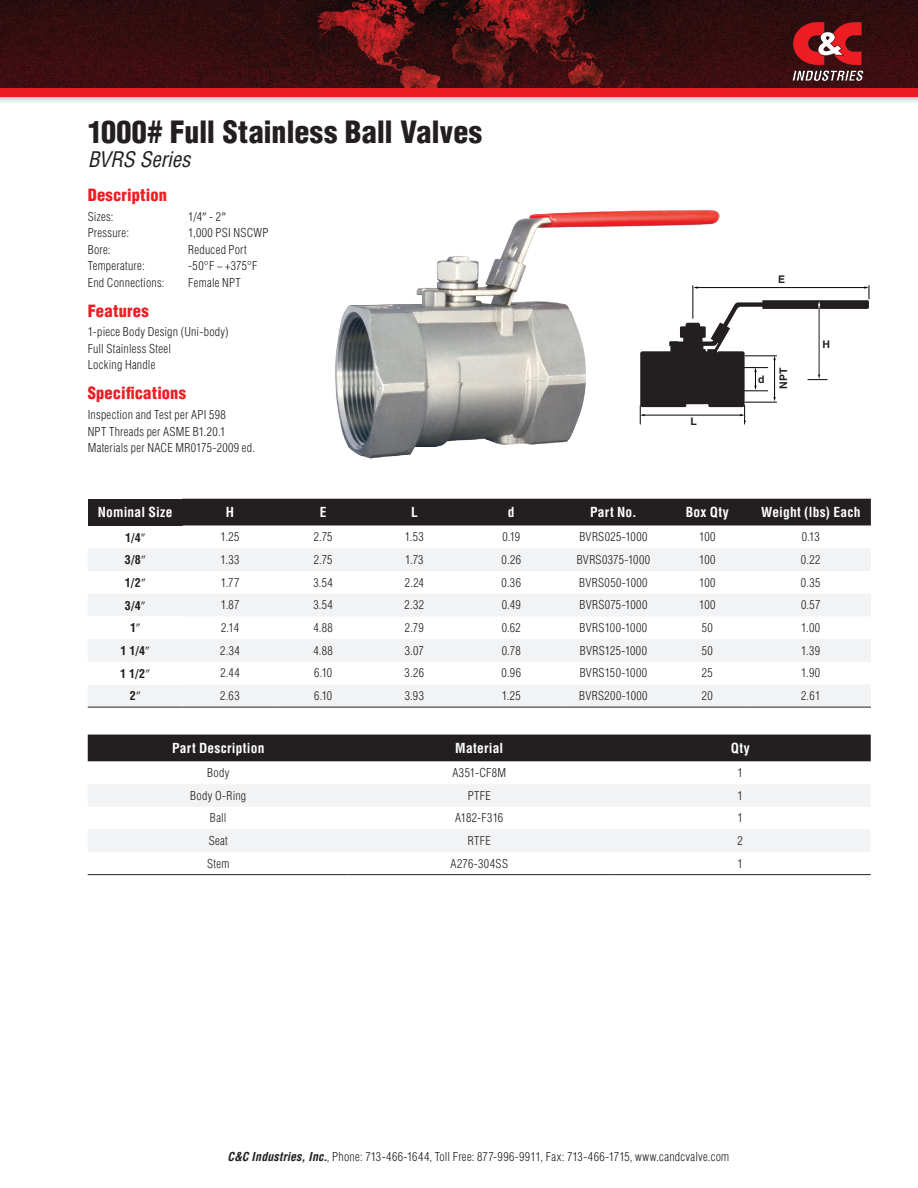
<style>
.page{position:relative;width:918px;height:1188px;background:#fff}
.page>*{position:absolute;margin:0;border:0;box-sizing:border-box;transform-origin:0 0}
.Heads{font:900 condensed 30px "Helvetica LT Std";letter-spacing:-.005em;color:#231f20}
.Head_Subs{font:italic condensed 21px "Helvetica LT Std";letter-spacing:-.005em;color:#231f20}
.Chart_Head{font:900 condensed 16.5px "Helvetica LT Std";letter-spacing:.005em;color:#ee1d23}
.Chart_Subhead{font:700 condensed 13.5px "Helvetica LT Std";letter-spacing:.015em;color:#fff}
.chart_body{font:300 condensed 12px "Helvetica LT Std";letter-spacing:.03em;color:#231f20}
.body{font:300 condensed 12px "Helvetica LT Std";letter-spacing:.02em;color:#231f20}
.chart_sizes{font:700 condensed 12px "Helvetica LT Std";color:#231f20}
.chart_body-2{font:300 condensed 12px "Helvetica LT Std";color:#231f20}
.t1{font:700 10.5px "Helvetica LT Std";color:#231f20}
.s1{font-family:"Universal Std Greekw Math Pi";font-weight:400;font-stretch:normal}
.s2{font-weight:700;font-style:italic}
</style>
<div class="page">
<div style="left:0;top:0;width:918px;height:105px;background:#231f20;opacity:.5"></div>
<div style="left:0;top:0;width:918px;height:97px;background:#ee1d23"></div>
<img style="left:0;top:0;width:918px;height:87px">
<svg style="left:792px;top:21px;width:72px;height:60px"></svg>
<div style="left:88px;top:735px;width:783px;height:27px;background:#231f20"></div>
<svg style="left:88px;top:785px;width:782px;height:67px;fill:#f2f3f4"></svg>
<hr style="left:88px;top:874px;width:261px;height:1px;background:#231f20">
<hr style="left:349px;top:874px;width:261px;height:1px;background:#231f20">
<hr style="left:610px;top:874px;width:261px;height:1px;background:#231f20">
<div style="left:88px;top:499px;width:95px;height:27px;background:#231f20"></div>
<div style="left:183px;top:499px;width:688px;height:27px;background:#231f20"></div>
<svg style="left:88px;top:549px;width:783px;height:158px;fill:#f2f3f4"></svg>
<div style="left:88px;top:594px;width:95px;height:113px;background:#f2f3f4"></div>
<div style="left:88px;top:616px;width:95px;height:23px;background:#fff"></div>
<div style="left:88px;top:662px;width:95px;height:22px;background:#fff"></div>
<hr style="left:88px;top:707px;width:95px;height:1px;background:#231f20">
<hr style="left:183px;top:707px;width:95px;height:1px;background:#231f20">
<hr style="left:278px;top:707px;width:91px;height:1px;background:#231f20">
<hr style="left:369px;top:707px;width:91px;height:1px;background:#231f20">
<hr style="left:460px;top:707px;width:103px;height:1px;background:#231f20">
<hr style="left:563px;top:707px;width:101px;height:1px;background:#231f20">
<hr style="left:664px;top:707px;width:87px;height:1px;background:#231f20">
<hr style="left:751px;top:707px;width:120px;height:1px;background:#231f20">
<svg style="left:723px;top:286px;width:147px;height:138px"></svg>
<img style="left:335px;top:210px;width:388px;height:249px">
<p class="Heads" style="left:88px;top:113px;width:396px">1000# Full Stainless Ball Valves</p>
<p class="Head_Subs" style="left:88px;top:146px;width:104px">BVRS Series</p>
<p class="Chart_Head" style="left:88px;top:184px;width:81px">Description</p>
<p class="body" style="left:88px;top:209px;width:27px">Sizes:</p>
<p class="body" style="left:188px;top:209px;width:39px">1/4<span class="s1">″</span> - 2<span class="s1">″</span></p>
<p class="body" style="left:88px;top:225px;width:43px">Pressure:</p>
<p class="body" style="left:188px;top:225px;width:82px">1,000 PSI NSCWP</p>
<p class="body" style="left:88px;top:242px;width:24px">Bore:</p>
<p class="body" style="left:188px;top:242px;width:60px">Reduced Port</p>
<p class="body" style="left:88px;top:258px;width:58px">Temperature:</p>
<p class="body" style="left:188px;top:258px;width:71px">-50°F ~ +375°F</p>
<p class="body" style="left:88px;top:275px;width:78px">End Connections:</p>
<p class="body" style="left:188px;top:275px;width:54px">Female NPT</p>
<p class="Chart_Head" style="left:88px;top:300px;width:62px">Features</p>
<p class="body" style="left:88px;top:324px;width:142px">1-piece Body Design (Uni-body)</p>
<p class="body" style="left:88px;top:341px;width:85px">Full Stainless Steel</p>
<p class="body" style="left:88px;top:357px;width:69px">Locking Handle</p>
<p class="Chart_Head" style="left:88px;top:383px;width:100px">Specifications</p>
<p class="body" style="left:88px;top:407px;width:140px">Inspection and Test per API 598</p>
<p class="body" style="left:88px;top:424px;width:139px">NPT Threads per ASME B1.20.1</p>
<p class="body" style="left:88px;top:440px;width:169px">Materials per NACE MR0175-2009 ed.</p>
<p class="t1" style="left:690px;top:415px;width:8px">L</p>
<p class="t1" style="left:778px;top:273px;width:9px">E</p>
<p class="t1" style="left:758px;top:373px;width:8px">d</p>
<p class="t1" style="left:777px;top:389px;width:23px;rotate:-90deg">NPT</p>
<p class="t1" style="left:823px;top:338px;width:9px">H</p>
<p class="Chart_Subhead" style="left:98px;top:504px;width:76px">Nominal Size</p>
<p class="Chart_Subhead" style="left:226px;top:504px;width:10px">H</p>
<p class="Chart_Subhead" style="left:320px;top:504px;width:8px">E</p>
<p class="Chart_Subhead" style="left:411px;top:504px;width:8px">L</p>
<p class="Chart_Subhead" style="left:508px;top:504px;width:8px">d</p>
<p class="Chart_Subhead" style="left:590px;top:504px;width:48px">Part No.</p>
<p class="Chart_Subhead" style="left:686px;top:504px;width:45px">Box Qty</p>
<p class="Chart_Subhead" style="left:761px;top:504px;width:101px">Weight (lbs) Each</p>
<p class="chart_sizes" style="left:125px;top:530px;width:22px">1/4<span class="s1">″</span></p>
<p class="chart_body" style="left:221px;top:530px;width:21px">1.25</p>
<p class="chart_body" style="left:314px;top:530px;width:20px">2.75</p>
<p class="chart_body" style="left:405px;top:530px;width:21px">1.53</p>
<p class="chart_body" style="left:502px;top:530px;width:19px">0.19</p>
<p class="chart_body" style="left:579px;top:530px;width:70px">BVRS025-1000</p>
<p class="chart_body" style="left:699px;top:530px;width:18px">100</p>
<p class="chart_body" style="left:802px;top:530px;width:19px">0.13</p>
<p class="chart_sizes" style="left:125px;top:552px;width:22px">3/8<span class="s1">″</span></p>
<p class="chart_body" style="left:221px;top:552px;width:21px">1.33</p>
<p class="chart_body" style="left:314px;top:552px;width:20px">2.75</p>
<p class="chart_body" style="left:405px;top:552px;width:20px">1.73</p>
<p class="chart_body" style="left:502px;top:552px;width:21px">0.26</p>
<p class="chart_body" style="left:577px;top:552px;width:75px">BVRS0375-1000</p>
<p class="chart_body" style="left:699px;top:552px;width:18px">100</p>
<p class="chart_body" style="left:801px;top:552px;width:21px">0.22</p>
<p class="chart_sizes" style="left:125px;top:575px;width:22px">1/2<span class="s1">″</span></p>
<p class="chart_body" style="left:221px;top:575px;width:20px">1.77</p>
<p class="chart_body" style="left:313px;top:575px;width:21px">3.54</p>
<p class="chart_body" style="left:405px;top:575px;width:21px">2.24</p>
<p class="chart_body" style="left:502px;top:575px;width:21px">0.36</p>
<p class="chart_body" style="left:579px;top:575px;width:70px">BVRS050-1000</p>
<p class="chart_body" style="left:699px;top:575px;width:18px">100</p>
<p class="chart_body" style="left:801px;top:575px;width:21px">0.35</p>
<p class="chart_sizes" style="left:125px;top:598px;width:22px">3/4<span class="s1">″</span></p>
<p class="chart_body" style="left:221px;top:598px;width:20px">1.87</p>
<p class="chart_body" style="left:313px;top:598px;width:21px">3.54</p>
<p class="chart_body" style="left:405px;top:598px;width:21px">2.32</p>
<p class="chart_body" style="left:502px;top:598px;width:20px">0.49</p>
<p class="chart_body" style="left:580px;top:598px;width:69px">BVRS075-1000</p>
<p class="chart_body" style="left:699px;top:598px;width:18px">100</p>
<p class="chart_body" style="left:801px;top:598px;width:21px">0.57</p>
<p class="chart_sizes" style="left:130px;top:620px;width:12px">1<span class="s1">″</span></p>
<p class="chart_body" style="left:221px;top:620px;width:19px">2.14</p>
<p class="chart_body" style="left:314px;top:620px;width:21px">4.88</p>
<p class="chart_body" style="left:405px;top:620px;width:20px">2.79</p>
<p class="chart_body" style="left:502px;top:620px;width:21px">0.62</p>
<p class="chart_body" style="left:580px;top:620px;width:69px">BVRS100-1000</p>
<p class="chart_body" style="left:702px;top:620px;width:13px">50</p>
<p class="chart_body" style="left:801px;top:620px;width:20px">1.00</p>
<p class="chart_sizes" style="left:121px;top:643px;width:31px">1 1/4<span class="s1">″</span></p>
<p class="chart_body" style="left:220px;top:643px;width:21px">2.34</p>
<p class="chart_body" style="left:314px;top:643px;width:21px">4.88</p>
<p class="chart_body" style="left:405px;top:643px;width:21px">3.07</p>
<p class="chart_body" style="left:502px;top:643px;width:20px">0.78</p>
<p class="chart_body" style="left:580px;top:643px;width:69px">BVRS125-1000</p>
<p class="chart_body" style="left:702px;top:643px;width:13px">50</p>
<p class="chart_body" style="left:801px;top:643px;width:20px">1.39</p>
<p class="chart_sizes" style="left:120px;top:666px;width:31px">1 1/2<span class="s1">″</span></p>
<p class="chart_body" style="left:220px;top:666px;width:21px">2.44</p>
<p class="chart_body" style="left:314px;top:666px;width:20px">6.10</p>
<p class="chart_body" style="left:405px;top:666px;width:21px">3.26</p>
<p class="chart_body" style="left:502px;top:666px;width:21px">0.96</p>
<p class="chart_body" style="left:580px;top:666px;width:69px">BVRS150-1000</p>
<p class="chart_body" style="left:702px;top:666px;width:13px">25</p>
<p class="chart_body" style="left:801px;top:666px;width:20px">1.90</p>
<p class="chart_sizes" style="left:130px;top:688px;width:12px">2<span class="s1">″</span></p>
<p class="chart_body" style="left:220px;top:688px;width:21px">2.63</p>
<p class="chart_body" style="left:314px;top:688px;width:20px">6.10</p>
<p class="chart_body" style="left:405px;top:688px;width:21px">3.93</p>
<p class="chart_body" style="left:502px;top:688px;width:21px">1.25</p>
<p class="chart_body" style="left:579px;top:688px;width:70px">BVRS200-1000</p>
<p class="chart_body" style="left:702px;top:688px;width:13px">20</p>
<p class="chart_body" style="left:801px;top:688px;width:21px">2.61</p>
<p class="Chart_Subhead" style="left:172px;top:740px;width:94px">Part Description</p>
<p class="Chart_Subhead" style="left:455px;top:740px;width:50px">Material</p>
<p class="Chart_Subhead" style="left:731px;top:740px;width:21px">Qty</p>
<p class="chart_body" style="left:207px;top:765px;width:24px">Body</p>
<p class="chart_body" style="left:452px;top:765px;width:55px">A351-CF8M</p>
<p class="chart_body" style="left:738px;top:765px;width:7px">1</p>
<p class="chart_body" style="left:190px;top:788px;width:58px">Body O-Ring</p>
<p class="chart_body" style="left:468px;top:788px;width:25px">PTFE</p>
<p class="chart_body" style="left:738px;top:788px;width:7px">1</p>
<p class="chart_body" style="left:210px;top:810px;width:18px">Ball</p>
<p class="chart_body-2" style="left:455px;top:810px;width:49px">A182-F316</p>
<p class="chart_body" style="left:738px;top:810px;width:7px">1</p>
<p class="chart_body" style="left:209px;top:833px;width:21px">Seat</p>
<p class="chart_body" style="left:468px;top:833px;width:24px">RTFE</p>
<p class="chart_body" style="left:738px;top:833px;width:7px">2</p>
<p class="chart_body" style="left:207px;top:856px;width:24px">Stem</p>
<p class="chart_body" style="left:450px;top:856px;width:59px">A276-304SS</p>
<p class="chart_body" style="left:738px;top:856px;width:7px">1</p>
<p class="body" style="left:228px;top:1149px;width:503px"><span class="s2">C&amp;C Industries, Inc.</span>, Phone: 713-466-1644, Toll Free: 877-996-9911, Fax: 713-466-1715, www.candcvalve.com</p>
</div>
